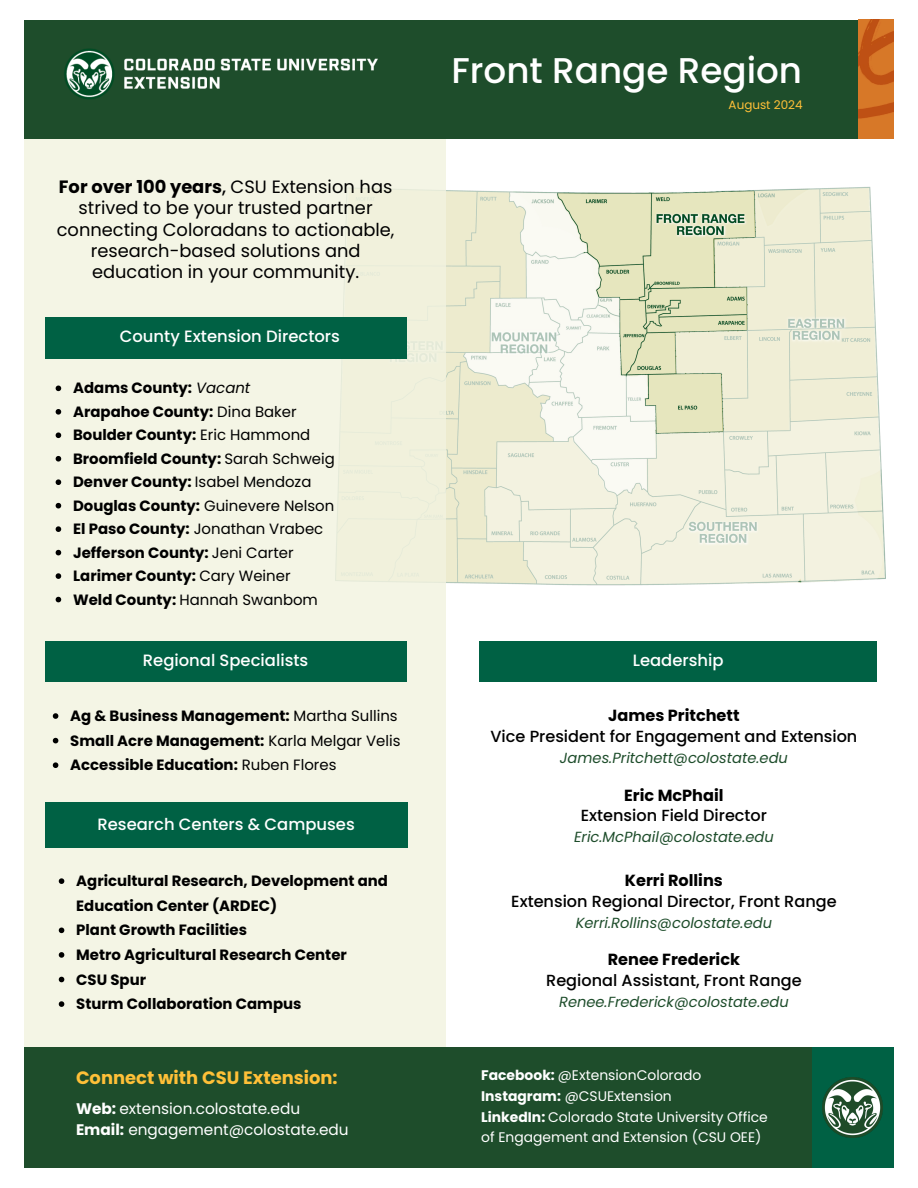
<style>
.page{position:relative;width:918px;height:1188px;background:#fff}
.page>*{position:absolute;margin:0;border:0;box-sizing:border-box;transform-origin:0 0}
.t1{font:500 35.7px "Poppins";color:#fff}
.t2{font:17.85px/21.3px "Poppins";color:#000;text-align:center}
.t3{font:700 17.85px "Poppins";color:#ffc038}
.t4{font:500 16.35px "Poppins";color:#fff}
.t5{font:500 16.05px/20.9px "Poppins";color:#000;text-align:center}
.t6{font:15.3px/20.7px "Poppins";color:#fff}
.t7{font:700 14.85px/24.6px "Poppins";color:#000}
.t8{font:14.85px "Poppins";color:#000}
.t9{font:italic 14.7px "Poppins";color:#1e4d2b}
.t10{font:13.95px/20.9px "Poppins";color:#fff}
.t11{font:12px "Poppins";color:#ffc038}
.s1{font-weight:700}
.s2{font-weight:500}
.s3{font-weight:400;font-style:italic}
.s4{font-weight:400}
</style>
<div class="page">
<img style="left:446px;top:186px;width:440px;height:400px">
<div style="left:24px;top:139px;width:422px;height:908px;background:#f2f3e0"></div>
<div style="left:24px;top:1047px;width:788px;height:121px;background:#1e4d2b"></div>
<div style="left:812px;top:1047px;width:82px;height:121px;background:#006144"></div>
<img style="left:823px;top:1078px;width:59px;height:59px">
<div style="left:45px;top:318px;width:361px;height:41px;background:#006144"></div>
<svg style="left:56px;top:386px;width:5px;height:5px"></svg>
<svg style="left:56px;top:409px;width:5px;height:6px"></svg>
<svg style="left:56px;top:432px;width:5px;height:6px"></svg>
<svg style="left:56px;top:456px;width:5px;height:6px"></svg>
<svg style="left:56px;top:479px;width:5px;height:6px"></svg>
<svg style="left:56px;top:503px;width:5px;height:5px"></svg>
<svg style="left:56px;top:526px;width:5px;height:6px"></svg>
<svg style="left:56px;top:550px;width:5px;height:5px"></svg>
<svg style="left:56px;top:573px;width:5px;height:6px"></svg>
<svg style="left:56px;top:597px;width:5px;height:5px"></svg>
<div style="left:45px;top:803px;width:362px;height:45px;background:#006144"></div>
<div style="left:24px;top:20px;width:870px;height:119px;background:#1e4d2b"></div>
<img style="left:858px;top:20px;width:35px;height:118px">
<div style="left:45px;top:641px;width:361px;height:40px;background:#006144"></div>
<svg style="left:53px;top:713px;width:5px;height:6px"></svg>
<svg style="left:53px;top:738px;width:5px;height:5px"></svg>
<svg style="left:53px;top:762px;width:5px;height:6px"></svg>
<div style="left:479px;top:641px;width:398px;height:40px;background:#006144"></div>
<svg style="left:59px;top:878px;width:5px;height:6px"></svg>
<svg style="left:59px;top:928px;width:5px;height:5px"></svg>
<svg style="left:59px;top:952px;width:5px;height:6px"></svg>
<svg style="left:59px;top:977px;width:5px;height:5px"></svg>
<svg style="left:59px;top:1001px;width:5px;height:6px"></svg>
<img style="left:64px;top:48px;width:314px;height:51px">
<h4 class="t2" style="left:57px;top:176px;width:339px"><span class="s1">For over 100 years</span><span class="s2">,</span> CSU Extension has strived to be your trusted partner connecting Coloradans to actionable, research-based solutions and education in your community.</h4>
<h2 class="t4" style="left:120px;top:325px;width:222px">County Extension Directors</h2>
<p class="t7" style="left:73px;top:376px;width:179px">Adams County: <span class="s3">Vacant</span></p>
<p class="t7" style="left:73px;top:399px;width:225px">Arapahoe County: <span class="s4">Dina Baker</span></p>
<p class="t7" style="left:73px;top:423px;width:239px">Boulder County: <span class="s4">Eric Hammond</span></p>
<p class="t7" style="left:73px;top:446px;width:263px">Broomfield County: <span class="s4">Sarah Schweig</span></p>
<p class="t7" style="left:73px;top:470px;width:240px">Denver County: <span class="s4">Isabel Mendoza</span></p>
<p class="t8" style="left:73px;top:495px;width:263px"><span class="s1">Douglas County:</span> Guinevere Nelson</p>
<p class="t8" style="left:73px;top:519px;width:252px"><span class="s1">El Paso County:</span> Jonathan Vrabec</p>
<p class="t7" style="left:73px;top:540px;width:222px">Jefferson County: <span class="s4">Jeni Carter</span></p>
<p class="t7" style="left:73px;top:564px;width:219px">Larimer County: <span class="s4">Cary Weiner</span></p>
<p class="t8" style="left:73px;top:589px;width:246px"><span class="s1">Weld County:</span> Hannah Swanbom</p>
<p class="t4" style="left:143px;top:648px;width:167px">Regional Specialists</p>
<p class="t7" style="left:70px;top:704px;width:329px">Ag &amp; Business Management: <span class="s4">Martha Sullins</span></p>
<p class="t7" style="left:70px;top:728px;width:332px">Small Acre Management: <span class="s4">Karla Melgar Velis</span></p>
<p class="t7" style="left:70px;top:753px;width:268px">Accessible Education: <span class="s4">Ruben Flores</span></p>
<h2 class="t4" style="left:97px;top:813px;width:259px">Research Centers &amp; Campuses</h2>
<p class="t7" style="left:76px;top:869px;width:313px">Agricultural Research, Development and<br>Education Center (ARDEC)</p>
<h4 class="t7" style="left:76px;top:918px;width:172px">Plant Growth Facilities</h4>
<h4 class="t7" style="left:76px;top:942px;width:272px">Metro Agricultural Research Center</h4>
<h2 class="t7" style="left:76px;top:967px;width:71px">CSU Spur</h2>
<h5 class="t7" style="left:76px;top:992px;width:227px">Sturm Collaboration Campus</h5>
<h3 class="t3" style="left:76px;top:1065px;width:263px">Connect with CSU Extension:</h3>
<p class="t6" style="left:76px;top:1098px;width:274px"><span class="s1">Web:</span> extension.colostate.edu<br><span class="s1">Email:</span> engagement@colostate.edu</p>
<h4 class="t1" style="left:451px;top:46px;width:352px">Front Range Region</h4>
<h4 class="t11" style="left:729px;top:96px;width:75px">August 2024</h4>
<p class="t4" style="left:633px;top:648px;width:92px">Leadership</p>
<h2 class="t5" style="left:490px;top:705px;width:368px"><span class="s1">James Pritchett<br></span>Vice President for Engagement and Extension</h2>
<h2 class="t9" style="left:560px;top:748px;width:230px">James.Pritchett@colostate.edu</h2>
<p class="t5" style="left:581px;top:785px;width:188px"><span class="s1">Eric McPhail<br></span>Extension Field Director</p>
<p class="t9" style="left:574px;top:827px;width:201px">Eric.McPhail@colostate.edu</p>
<p class="t5" style="left:511px;top:870px;width:327px"><span class="s1">Kerri Rollins<br></span>Extension Regional Director, Front Range</p>
<p class="t9" style="left:576px;top:913px;width:198px">Kerri.Rollins@colostate.edu</p>
<p class="t5" style="left:546px;top:949px;width:257px"><span class="s1">Renee Frederick<br></span>Regional Assistant, Front Range</p>
<p class="t9" style="left:559px;top:992px;width:231px">Renee.Frederick@colostate.edu</p>
<p class="t10" style="left:481px;top:1065px;width:288px"><span class="s1">Facebook:</span> @ExtensionColorado <span class="s1">Instagram:</span> @CSUExtension<br><span class="s1">LinkedIn:</span> Colorado State University Office of Engagement and Extension (CSU OEE)</p>
</div>
